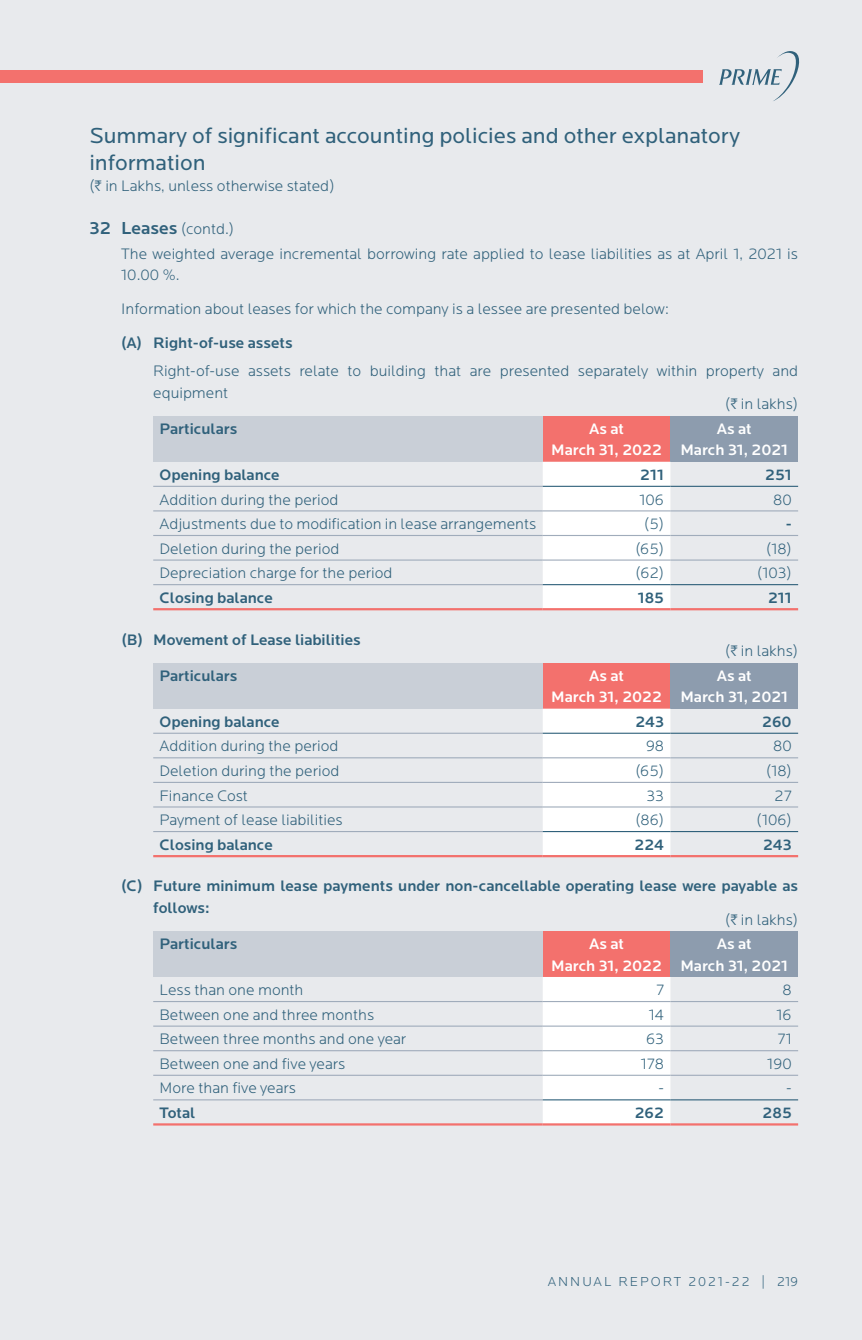
<style>
.page{position:relative;width:862px;height:1340px;background:#fff}
.page>*{position:absolute;margin:0;border:0;box-sizing:border-box;transform-origin:0 0}
.t1{font:22.5px/27px "Locator";color:#30617b}
.t2{font:500 18px "Locator";color:#30617b}
.t3{font:300 15.75px/21.4px "Locator";color:#30617b}
.t4{font:500 15.75px/21.4px "Locator";color:#30617b}
.t5{font:500 15.75px/21.4px "Locator";color:#fff;text-align:center}
.t6{font:300 13.5px "Locator";letter-spacing:.15em;color:#30617b}
.s1{font-family:"ITF Rupee";font-weight:400}
.s2{font-weight:300;font-size:15.75px}
</style>
<div class="page">
<div style="left:0;top:0;width:861px;height:1339px;background:#e8eaed"></div>
<div style="left:153px;top:416px;width:389px;height:46px;background:#c9cfd7"></div>
<div style="left:542px;top:416px;width:128px;height:46px;background:#f3716d"></div>
<div style="left:670px;top:416px;width:127px;height:46px;background:#8d9cae"></div>
<div style="left:542px;top:462px;width:128px;height:146px;background:#fff"></div>
<hr style="left:153px;top:486px;width:389px;height:1px;background:#a0acbb">
<hr style="left:153px;top:510px;width:389px;height:1px;background:#a0acbb">
<hr style="left:153px;top:535px;width:389px;height:1px;background:#a0acbb">
<hr style="left:153px;top:559px;width:389px;height:1px;background:#a0acbb">
<hr style="left:153px;top:584px;width:389px;height:1px;background:#a0acbb">
<hr style="left:153px;top:608px;width:389px;height:2px;background:#f3716d">
<hr style="left:542px;top:608px;width:128px;height:2px;background:#f3716d">
<hr style="left:670px;top:608px;width:127px;height:2px;background:#f3716d">
<hr style="left:542px;top:584px;width:128px;height:1px;background:#30617b">
<hr style="left:670px;top:584px;width:127px;height:1px;background:#30617b">
<hr style="left:542px;top:486px;width:128px;height:1px;background:#30617b">
<hr style="left:670px;top:486px;width:127px;height:1px;background:#30617b">
<hr style="left:542px;top:510px;width:128px;height:1px;background:#a0acbb">
<hr style="left:670px;top:510px;width:127px;height:1px;background:#a0acbb">
<hr style="left:542px;top:535px;width:128px;height:1px;background:#a0acbb">
<hr style="left:670px;top:535px;width:127px;height:1px;background:#a0acbb">
<hr style="left:542px;top:559px;width:128px;height:1px;background:#a0acbb">
<hr style="left:670px;top:559px;width:127px;height:1px;background:#a0acbb">
<div style="left:153px;top:662px;width:389px;height:46px;background:#c9cfd7"></div>
<div style="left:542px;top:662px;width:128px;height:46px;background:#f3716d"></div>
<div style="left:670px;top:662px;width:127px;height:46px;background:#8d9cae"></div>
<div style="left:542px;top:708px;width:128px;height:147px;background:#fff"></div>
<hr style="left:153px;top:732px;width:389px;height:1px;background:#a0acbb">
<hr style="left:153px;top:757px;width:389px;height:1px;background:#a0acbb">
<hr style="left:153px;top:781px;width:389px;height:2px;background:#a0acbb">
<hr style="left:153px;top:806px;width:389px;height:1px;background:#a0acbb">
<hr style="left:153px;top:831px;width:389px;height:1px;background:#a0acbb">
<hr style="left:153px;top:855px;width:389px;height:2px;background:#f3716d">
<hr style="left:542px;top:855px;width:128px;height:2px;background:#f3716d">
<hr style="left:670px;top:855px;width:127px;height:2px;background:#f3716d">
<hr style="left:542px;top:831px;width:128px;height:1px;background:#30617b">
<hr style="left:670px;top:831px;width:127px;height:1px;background:#30617b">
<hr style="left:542px;top:732px;width:128px;height:1px;background:#30617b">
<hr style="left:670px;top:732px;width:127px;height:1px;background:#30617b">
<hr style="left:542px;top:757px;width:128px;height:1px;background:#a0acbb">
<hr style="left:670px;top:757px;width:127px;height:1px;background:#a0acbb">
<hr style="left:542px;top:781px;width:128px;height:2px;background:#a0acbb">
<hr style="left:670px;top:781px;width:127px;height:2px;background:#a0acbb">
<hr style="left:542px;top:806px;width:128px;height:1px;background:#a0acbb">
<hr style="left:670px;top:806px;width:127px;height:1px;background:#a0acbb">
<div style="left:153px;top:931px;width:389px;height:46px;background:#c9cfd7"></div>
<div style="left:542px;top:931px;width:128px;height:46px;background:#f3716d"></div>
<div style="left:670px;top:931px;width:127px;height:46px;background:#8d9cae"></div>
<div style="left:542px;top:977px;width:128px;height:146px;background:#fff"></div>
<hr style="left:153px;top:1001px;width:389px;height:1px;background:#a0acbb">
<hr style="left:153px;top:1025px;width:389px;height:1px;background:#a0acbb">
<hr style="left:153px;top:1050px;width:389px;height:1px;background:#a0acbb">
<hr style="left:153px;top:1074px;width:389px;height:1px;background:#a0acbb">
<hr style="left:153px;top:1099px;width:389px;height:1px;background:#a0acbb">
<hr style="left:153px;top:1123px;width:389px;height:2px;background:#f3716d">
<hr style="left:542px;top:1123px;width:128px;height:2px;background:#f3716d">
<hr style="left:670px;top:1123px;width:127px;height:2px;background:#f3716d">
<hr style="left:542px;top:1099px;width:128px;height:1px;background:#30617b">
<hr style="left:670px;top:1099px;width:127px;height:1px;background:#30617b">
<hr style="left:542px;top:1001px;width:128px;height:1px;background:#a0acbb">
<hr style="left:670px;top:1001px;width:127px;height:1px;background:#a0acbb">
<hr style="left:542px;top:1025px;width:128px;height:1px;background:#a0acbb">
<hr style="left:670px;top:1025px;width:127px;height:1px;background:#a0acbb">
<hr style="left:542px;top:1050px;width:128px;height:1px;background:#a0acbb">
<hr style="left:670px;top:1050px;width:127px;height:1px;background:#a0acbb">
<hr style="left:542px;top:1074px;width:128px;height:1px;background:#a0acbb">
<hr style="left:670px;top:1074px;width:127px;height:1px;background:#a0acbb">
<div style="left:0;top:70px;width:702px;height:13px;background:#f3716d"></div>
<svg style="left:719px;top:51px;width:81px;height:50px"></svg>
<h1 class="t1" style="left:89px;top:122px;width:651px">Summary of significant accounting policies and other explanatory information</h1>
<p class="t3" style="left:89px;top:176px;width:246px">(<span class="s1">H</span> in Lakhs, unless otherwise stated)</p>
<p class="t2" style="left:89px;top:218px;width:146px">32 Leases <span class="s2">(contd.)</span></p>
<p class="t3" style="left:121px;top:243px;width:678px">The weighted average incremental borrowing rate applied to lease liabilities as at April 1, 2021 is<br>10.00 %.</p>
<p class="t3" style="left:121px;top:299px;width:549px">Information about leases for which the company is a lessee are presented below:</p>
<p class="t4" style="left:121px;top:333px;width:173px">(A) Right-of-use assets</p>
<p class="t3" style="left:153px;top:361px;width:646px">Right-of-use assets relate to building that are presented separately within property and equipment</p>
<p class="t3" style="left:724px;top:394px;width:74px">(<span class="s1">H</span> in lakhs)</p>
<p class="t4" style="left:159px;top:418px;width:79px">Particulars</p>
<p class="t5" style="left:551px;top:418px;width:112px">As at<br>March 31, 2022</p>
<p class="t5" style="left:680px;top:418px;width:109px">As at<br>March 31, 2021</p>
<p class="t4" style="left:159px;top:464px;width:121px">Opening balance</p>
<p class="t4" style="left:640px;top:464px;width:25px">211</p>
<p class="t4" style="left:764px;top:464px;width:28px">251</p>
<p class="t3" style="left:159px;top:489px;width:180px">Addition during the period</p>
<p class="t3" style="left:639px;top:489px;width:26px">106</p>
<p class="t3" style="left:772px;top:489px;width:20px">80</p>
<p class="t3" style="left:159px;top:513px;width:378px">Adjustments due to modification in lease arrangements</p>
<p class="t3" style="left:644px;top:513px;width:21px">(5)</p>
<p class="t4" style="left:785px;top:513px;width:8px">-</p>
<p class="t3" style="left:159px;top:538px;width:181px">Deletion during the period</p>
<p class="t3" style="left:635px;top:538px;width:30px">(65)</p>
<p class="t3" style="left:765px;top:538px;width:27px">(18)</p>
<p class="t3" style="left:159px;top:563px;width:234px">Depreciation charge for the period</p>
<p class="t3" style="left:635px;top:563px;width:30px">(62)</p>
<p class="t3" style="left:756px;top:563px;width:36px">(103)</p>
<p class="t4" style="left:159px;top:587px;width:115px">Closing balance</p>
<p class="t4" style="left:637px;top:587px;width:28px">185</p>
<p class="t4" style="left:767px;top:587px;width:25px">211</p>
<p class="t4" style="left:121px;top:629px;width:241px">(B) Movement of Lease liabilities</p>
<p class="t3" style="left:724px;top:641px;width:74px">(<span class="s1">H</span> in lakhs)</p>
<p class="t4" style="left:159px;top:665px;width:79px">Particulars</p>
<p class="t5" style="left:551px;top:665px;width:112px">As at<br>March 31, 2022</p>
<p class="t5" style="left:680px;top:665px;width:109px">As at<br>March 31, 2021</p>
<p class="t4" style="left:159px;top:711px;width:121px">Opening balance</p>
<p class="t4" style="left:635px;top:711px;width:30px">243</p>
<p class="t4" style="left:761px;top:711px;width:31px">260</p>
<p class="t3" style="left:159px;top:736px;width:180px">Addition during the period</p>
<p class="t3" style="left:645px;top:736px;width:20px">98</p>
<p class="t3" style="left:772px;top:736px;width:20px">80</p>
<p class="t3" style="left:159px;top:760px;width:181px">Deletion during the period</p>
<p class="t3" style="left:635px;top:760px;width:30px">(65)</p>
<p class="t3" style="left:765px;top:760px;width:27px">(18)</p>
<p class="t3" style="left:159px;top:785px;width:90px">Finance Cost</p>
<p class="t3" style="left:646px;top:785px;width:19px">33</p>
<p class="t3" style="left:774px;top:785px;width:19px">27</p>
<p class="t3" style="left:159px;top:809px;width:184px">Payment of lease liabilities</p>
<p class="t3" style="left:635px;top:809px;width:30px">(86)</p>
<p class="t3" style="left:756px;top:809px;width:37px">(106)</p>
<p class="t4" style="left:159px;top:834px;width:115px">Closing balance</p>
<p class="t4" style="left:634px;top:834px;width:31px">224</p>
<p class="t4" style="left:762px;top:834px;width:30px">243</p>
<p class="t4" style="left:153px;top:875px;width:646px;text-indent:-32px">(C) Future minimum lease payments under non-cancellable operating lease were payable as follows:</p>
<p class="t3" style="left:724px;top:909px;width:74px">(<span class="s1">H</span> in lakhs)</p>
<p class="t4" style="left:159px;top:933px;width:79px">Particulars</p>
<p class="t5" style="left:551px;top:933px;width:112px">As at<br>March 31, 2022</p>
<p class="t5" style="left:680px;top:933px;width:109px">As at<br>March 31, 2021</p>
<p class="t3" style="left:159px;top:979px;width:145px">Less than one month</p>
<p class="t3" style="left:655px;top:979px;width:9px">7</p>
<p class="t3" style="left:782px;top:979px;width:11px">8</p>
<p class="t3" style="left:159px;top:1004px;width:216px">Between one and three months</p>
<p class="t3" style="left:648px;top:1004px;width:17px">14</p>
<p class="t3" style="left:776px;top:1004px;width:17px">16</p>
<p class="t3" style="left:159px;top:1028px;width:248px">Between three months and one year</p>
<p class="t3" style="left:645px;top:1028px;width:19px">63</p>
<p class="t3" style="left:776px;top:1028px;width:16px">71</p>
<p class="t3" style="left:159px;top:1053px;width:187px">Between one and five years</p>
<p class="t3" style="left:640px;top:1053px;width:25px">178</p>
<p class="t3" style="left:766px;top:1053px;width:26px">190</p>
<p class="t3" style="left:159px;top:1078px;width:138px">More than five years</p>
<p class="t3" style="left:658px;top:1078px;width:7px">-</p>
<p class="t3" style="left:785px;top:1078px;width:7px">-</p>
<p class="t4" style="left:159px;top:1102px;width:37px">Total</p>
<p class="t4" style="left:634px;top:1102px;width:31px">262</p>
<p class="t4" style="left:762px;top:1102px;width:31px">285</p>
<p class="t6" style="left:547px;top:1274px;width:252px">ANNUAL REPORT 2021-22 | 219</p>
</div>
